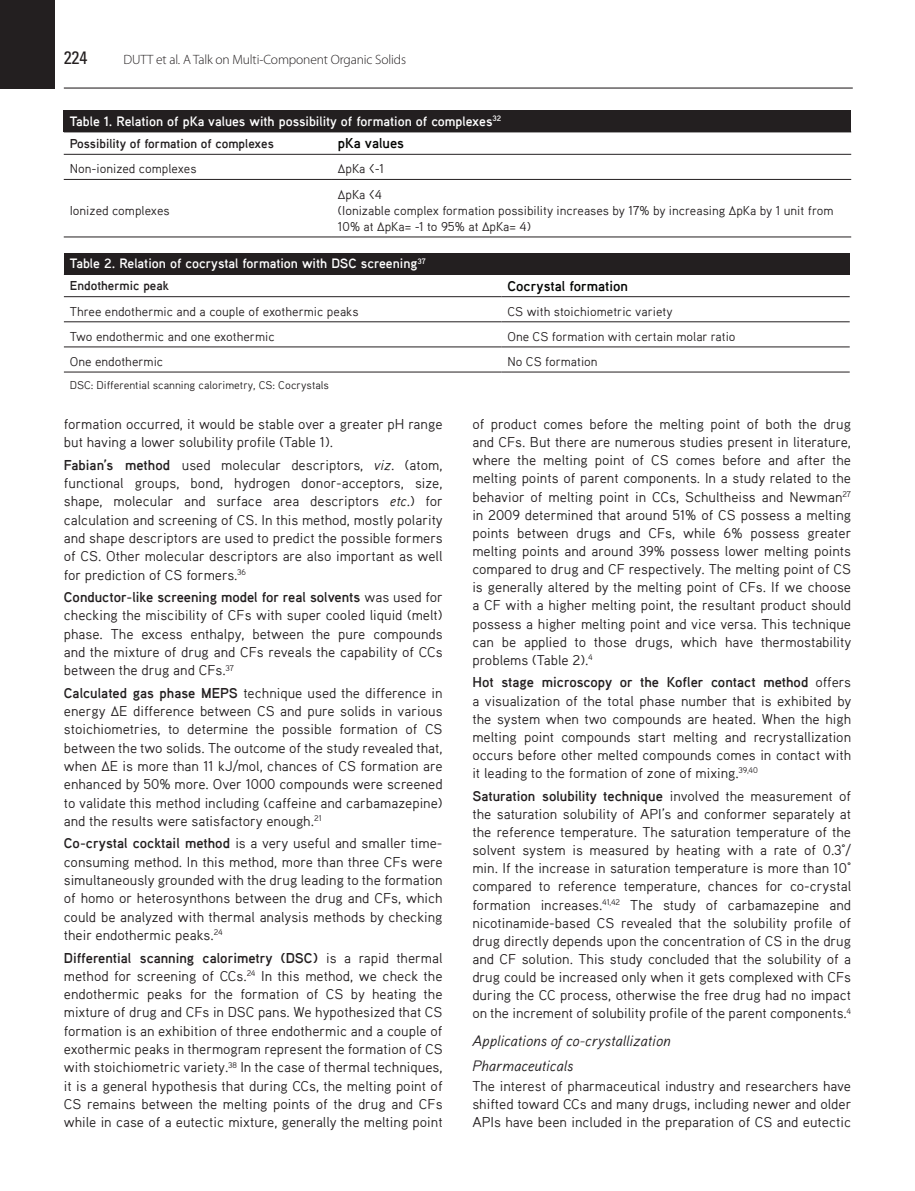
<style>
.page{position:relative;width:915px;height:1191px;background:#fff}
.page>*{position:absolute;margin:0;border:0;box-sizing:border-box;transform-origin:0 0}
.t1{font:18px "Univers Condensed Tr";color:#231f20}
.t2{font:italic 15px/25px "Aaux Pro";color:#231f20}
.t3{font:14.25px/18.3px "Aaux Pro";color:#231f20;text-align:justify}
.t4{font:700 14.25px "Aaux Pro";color:#040503}
.t5{font:700 13.5px "Aaux Pro";color:#fff}
.t6{font:300 13.5px "Myriad Pro";letter-spacing:-.01em;color:#231f20}
.t7{font:12.9px/16.2px "Aaux Pro";color:#231f20}
.t8{font:700 12.9px "Aaux Pro";color:#231f20}
.t9{font:11.25px "Aaux Pro";color:#231f20}
.s1{font-weight:700}
.s2{font-style:italic}
</style>
<div class="page">
<hr style="left:64px;top:87px;width:788px;height:2px;background:#231f20">
<div style="left:0;top:0;width:55px;height:89px;background:#231f20"></div>
<div style="left:64px;top:111px;width:786px;height:21px;background:#231f20"></div>
<hr style="left:64px;top:132px;width:268px;height:1px;background:#231f20">
<hr style="left:332px;top:132px;width:518px;height:1px;background:#231f20">
<hr style="left:64px;top:154px;width:268px;height:1px;background:#231f20">
<hr style="left:332px;top:154px;width:518px;height:1px;background:#231f20">
<hr style="left:64px;top:237px;width:268px;height:1px;background:#231f20">
<hr style="left:332px;top:237px;width:518px;height:1px;background:#231f20">
<hr style="left:64px;top:179px;width:268px;height:1px;background:#231f20">
<hr style="left:332px;top:179px;width:518px;height:1px;background:#231f20">
<div style="left:64px;top:253px;width:785px;height:21px;background:#231f20"></div>
<hr style="left:64px;top:274px;width:437px;height:1px;background:#231f20">
<hr style="left:501px;top:274px;width:348px;height:1px;background:#231f20">
<hr style="left:64px;top:296px;width:437px;height:1px;background:#231f20">
<hr style="left:501px;top:296px;width:348px;height:1px;background:#231f20">
<hr style="left:64px;top:372px;width:437px;height:1px;background:#231f20">
<hr style="left:501px;top:372px;width:348px;height:1px;background:#231f20">
<hr style="left:64px;top:321px;width:437px;height:1px;background:#231f20">
<hr style="left:501px;top:321px;width:348px;height:1px;background:#231f20">
<hr style="left:64px;top:347px;width:437px;height:1px;background:#231f20">
<hr style="left:501px;top:347px;width:348px;height:1px;background:#231f20">
<p class="t1" style="left:64px;top:46px;width:25px">224</p>
<p class="t6" style="left:123px;top:51px;width:284px">DUTT et al. A Talk on Multi-Component Organic Solids</p>
<p class="t5" style="left:70px;top:113px;width:433px">Table 1. Relation of pKa values with possibility of formation of complexes<sup>32</sup></p>
<p class="t8" style="left:70px;top:135px;width:205px">Possibility of formation of complexes</p>
<p class="t4" style="left:338px;top:134px;width:68px">pKa values</p>
<p class="t7" style="left:70px;top:160px;width:128px">Non-ionized complexes</p>
<p class="t7" style="left:338px;top:160px;width:48px">ΔpKa &lt;-1</p>
<p class="t7" style="left:70px;top:202px;width:101px">Ionized complexes</p>
<p class="t7" style="left:338px;top:186px;width:497px">ΔpKa &lt;4<br>(Ionizable complex formation possibility increases by 17% by increasing ΔpKa by 1 unit from<br>10% at ΔpKa= -1 to 95% at ΔpKa= 4)</p>
<p class="t5" style="left:70px;top:255px;width:357px">Table 2. Relation of cocrystal formation with DSC screening<sup>37</sup></p>
<p class="t8" style="left:70px;top:277px;width:100px">Endothermic peak</p>
<p class="t4" style="left:507px;top:277px;width:122px">Cocrystal formation</p>
<p class="t7" style="left:70px;top:303px;width:290px">Three endothermic and a couple of exothermic peaks</p>
<p class="t7" style="left:507px;top:303px;width:167px">CS with stoichiometric variety</p>
<p class="t7" style="left:70px;top:328px;width:206px">Two endothermic and one exothermic</p>
<p class="t7" style="left:507px;top:328px;width:229px">One CS formation with certain molar ratio</p>
<p class="t7" style="left:70px;top:353px;width:95px">One endothermic</p>
<p class="t7" style="left:507px;top:353px;width:92px">No CS formation</p>
<p class="t9" style="left:70px;top:378px;width:260px">DSC: Differential scanning calorimetry, CS: Cocrystals</p>
<p class="t3" style="left:64px;top:414px;width:380px">formation occurred, it would be stable over a greater pH range but having a lower solubility profile (Table 1).</p>
<p class="t3" style="left:64px;top:455px;width:380px"><span class="s1">Fabian’s method</span> used molecular descriptors, <span class="s2">viz</span>. (atom, functional groups, bond, hydrogen donor-acceptors, size, shape, molecular and surface area descriptors <span class="s2">etc</span>.) for calculation and screening of CS. In this method, mostly polarity and shape descriptors are used to predict the possible formers of CS. Other molecular descriptors are also important as well for prediction of CS formers.<sup>36</sup></p>
<p class="t3" style="left:64px;top:587px;width:380px"><span class="s1">Conductor-like screening model for real solvents</span> was used for checking the miscibility of CFs with super cooled liquid (melt) phase. The excess enthalpy, between the pure compounds and the mixture of drug and CFs reveals the capability of CCs between the drug and CFs.<sup>37</sup></p>
<p class="t3" style="left:64px;top:683px;width:380px"><span class="s1">Calculated gas phase MEPS</span> technique used the difference in energy ΔE difference between CS and pure solids in various stoichiometries, to determine the possible formation of CS between the two solids. The outcome of the study revealed that, when ΔE is more than 11 kJ/mol, chances of CS formation are enhanced by 50% more. Over 1000 compounds were screened to validate this method including (caffeine and carbamazepine) and the results were satisfactory enough.<sup>21</sup></p>
<p class="t3" style="left:64px;top:834px;width:380px"><span class="s1">Co-crystal cocktail method</span> is a very useful and smaller time&shy;consuming method. In this method, more than three CFs were simultaneously grounded with the drug leading to the formation of homo or heterosynthons between the drug and CFs, which could be analyzed with thermal analysis methods by checking their endothermic peaks.<sup>24</sup></p>
<p class="t3" style="left:64px;top:948px;width:380px"><span class="s1">Differential scanning calorimetry (DSC)</span> is a rapid thermal method for screening of CCs.<sup>24</sup> In this method, we check the endothermic peaks for the formation of CS by heating the mixture of drug and CFs in DSC pans. We hypothesized that CS formation is an exhibition of three endothermic and a couple of exothermic peaks in thermogram represent the formation of CS with stoichiometric variety.<sup>38</sup> In the case of thermal techniques, it is a general hypothesis that during CCs, the melting point of CS remains between the melting points of the drug and CFs while in case of a eutectic mixture, generally the melting point</p>
<p class="t3" style="left:472px;top:414px;width:380px">of product comes before the melting point of both the drug and CFs. But there are numerous studies present in literature, where the melting point of CS comes before and after the melting points of parent components. In a study related to the behavior of melting point in CCs, Schultheiss and Newman<sup>27 </sup>in 2009 determined that around 51% of CS possess a melting points between drugs and CFs, while 6% possess greater melting points and around 39% possess lower melting points compared to drug and CF respectively. The melting point of CS is generally altered by the melting point of CFs. If we choose a CF with a higher melting point, the resultant product should possess a higher melting point and vice versa. This technique can be applied to those drugs, which have thermostability problems (Table 2).<sup>4</sup></p>
<p class="t3" style="left:472px;top:673px;width:380px"><span class="s1">Hot stage microscopy or the Kofler contact method</span> offers a visualization of the total phase number that is exhibited by the system when two compounds are heated. When the high melting point compounds start melting and recrystallization occurs before other melted compounds comes in contact with it leading to the formation of zone of mixing.<sup>39,40</sup></p>
<p class="t3" style="left:472px;top:786px;width:380px"><span class="s1">Saturation solubility technique</span> involved the measurement of the saturation solubility of API’s and conformer separately at the reference temperature. The saturation temperature of the solvent system is measured by heating with a rate of 0.3°/ min. If the increase in saturation temperature is more than 10° compared to reference temperature, chances for co-crystal formation increases.<sup>41,42</sup> The study of carbamazepine and nicotinamide-based CS revealed that the solubility profile of drug directly depends upon the concentration of CS in the drug and CF solution. This study concluded that the solubility of a drug could be increased only when it gets complexed with CFs during the CC process, otherwise the free drug had no impact on the increment of solubility profile of the parent components.<sup>4</sup></p>
<p class="t2" style="left:472px;top:1027px;width:200px">Applications of co-crystallization<br>Pharmaceuticals</p>
<p class="t3" style="left:472px;top:1076px;width:380px">The interest of pharmaceutical industry and researchers have shifted toward CCs and many drugs, including newer and older APIs have been included in the preparation of CS and eutectic</p>
</div>
